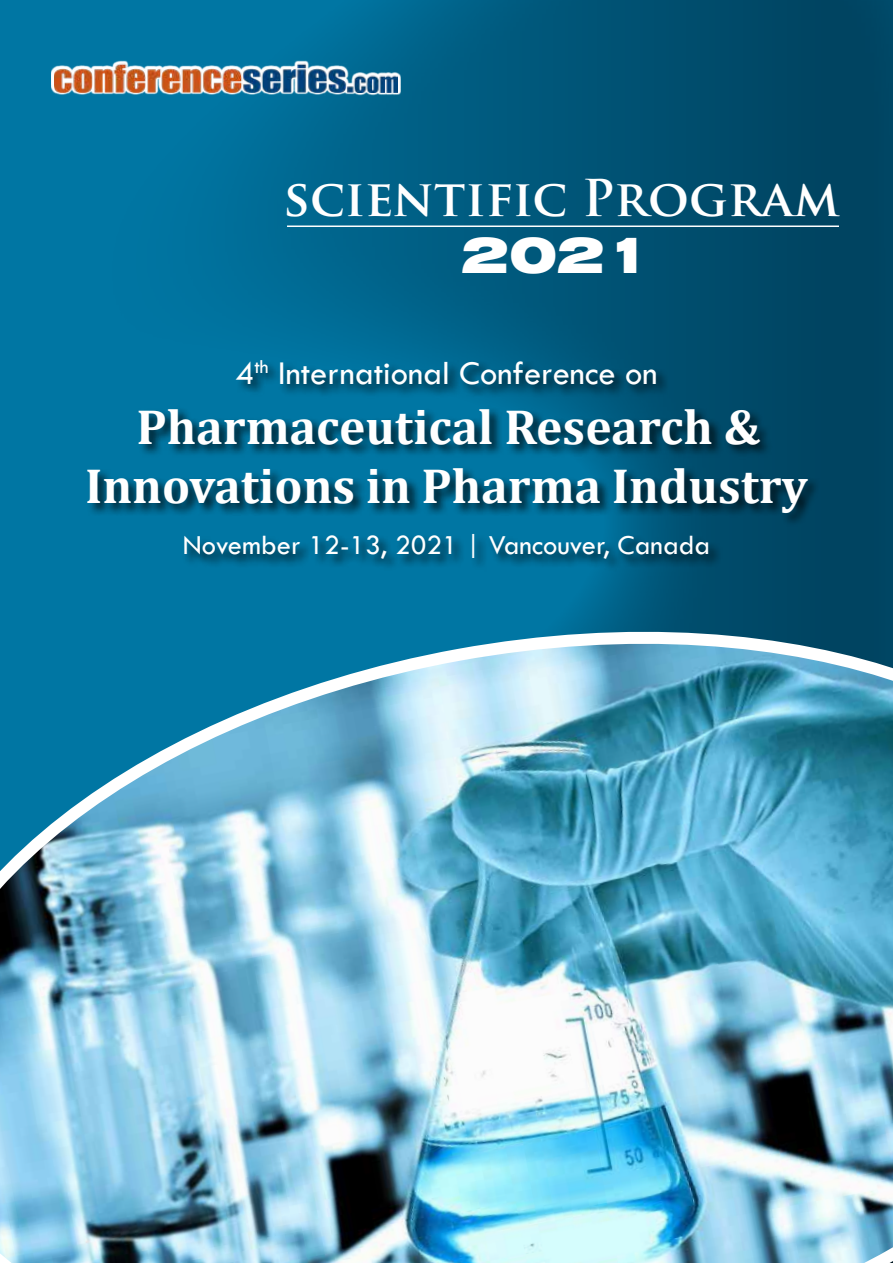
<style>
.page{position:relative;width:893px;height:1263px;background:#0076a3}
.page>*{position:absolute;margin:0;border:0;box-sizing:border-box;transform-origin:0 0}
.t1{font:900 expanded 49.95px "Swiss 721 BT";color:#fff}
.t2{font:700 49.5px/59.4px "Cambria";color:#fff;text-align:center}
.t3{font:700 49.5px "Trajan Pro";color:#fff}
.t4{font:34.5px "Tw Cen";color:#fff}
.t5{font:28.5px "Tw Cen";color:#fff}
</style>
<div class="page">
<svg style="left:242px;top:0;width:651px;height:594px;background:#005679"></svg>
<svg style="left:51px;top:60px;width:350px;height:36px"></svg>
<img style="left:54px;top:54px;width:343px;height:38px">
<img style="left:0;top:594px;width:893px;height:669px">
<hr style="left:287px;top:225px;width:552px;height:2px;background:#fff">
<div style="left:86px;top:359px;width:736px;height:213px;background:#000;opacity:.75"></div>
<p class="t3" style="left:283px;top:167px;width:558px">scientific Program</p>
<p class="t1" style="left:462px;top:225px;width:193px">2021</p>
<p class="t4" style="left:235px;top:353px;width:424px">4<sup>th</sup> International Conference on</p>
<p class="t2" style="left:85px;top:395px;width:724px">Pharmaceutical Research &amp;<br>Innovations in Pharma Industry</p>
<p class="t5" style="left:183px;top:528px;width:529px">November 12-13, 2021 | Vancouver, Canada</p>
</div>
